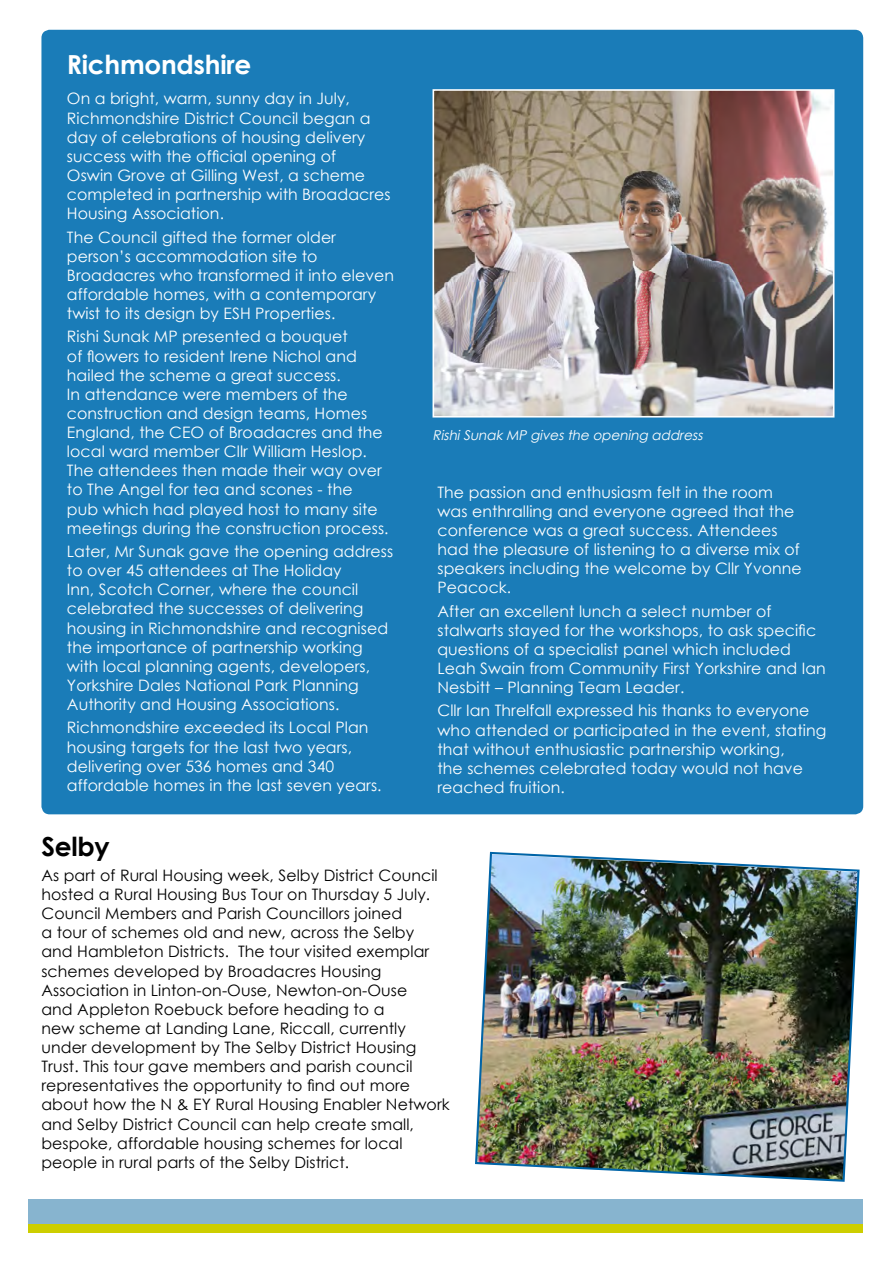
<style>
.page{position:relative;width:893px;height:1263px;background:#fff}
.page>*{position:absolute;margin:0;border:0;box-sizing:border-box;transform-origin:0 0}
.t1{font:700 26.25px "Century Gothic";letter-spacing:-.01em;color:#fff}
.t2{font:700 26.25px "Century Gothic";letter-spacing:-.01em;color:#000}
.t3{font:15.75px/19px "Century Gothic";letter-spacing:.005em;color:#fff}
.t4{font:15.75px/19px "Century Gothic";letter-spacing:.005em;color:#000}
.t5{font:italic 13.5px "Century Gothic";color:#fff}
</style>
<div class="page">
<div style="left:29px;top:1199px;width:834px;height:26px;background:#87b4cf"></div>
<div style="left:29px;top:1225px;width:834px;height:8px;background:#cdce00"></div>
<img style="left:475px;top:851px;width:385px;height:331px">
<div style="left:41px;top:30px;width:822px;height:784px;background:#1a7cb8;border-radius:8px"></div>
<img style="left:435px;top:92px;width:396px;height:322px">
<div style="left:432px;top:89px;width:402px;height:328px;border:2px solid #fff"></div>
<h1 class="t1" style="left:67px;top:44px;width:186px">Richmondshire</h1>
<p class="t3" style="left:67px;top:89px;width:325px">On a bright, warm, sunny day in July, Richmondshire District Council began a day of celebrations of housing delivery success with the official opening of<br>Oswin Grove at Gilling West, a scheme completed in partnership with Broadacres Housing Association.</p>
<p class="t3" style="left:67px;top:227px;width:329px">The Council gifted the former older person’s accommodation site to Broadacres who transformed it into eleven affordable homes, with a contemporary twist to its design by ESH Properties.</p>
<p class="t3" style="left:67px;top:327px;width:323px">Rishi Sunak MP presented a bouquet<br>of flowers to resident Irene Nichol and hailed the scheme a great success.<br>In attendance were members of the construction and design teams, Homes England, the CEO of Broadacres and the local ward member Cllr William Heslop.<br>The attendees then made their way over to The Angel for tea and scones - the<br>pub which had played host to many site meetings during the construction process.</p>
<p class="t3" style="left:67px;top:542px;width:328px">Later, Mr Sunak gave the opening address to over 45 attendees at The Holiday<br>Inn, Scotch Corner, where the council celebrated the successes of delivering housing in Richmondshire and recognised the importance of partnership working with local planning agents, developers, Yorkshire Dales National Park Planning Authority and Housing Associations.</p>
<p class="t3" style="left:67px;top:718px;width:316px">Richmondshire exceeded its Local Plan housing targets for the last two years, delivering over 536 homes and 340 affordable homes in the last seven years.</p>
<h1 class="t2" style="left:41px;top:827px;width:70px">Selby</h1>
<p class="t5" style="left:432px;top:425px;width:275px">RishiSunak MP givesthe opening address</p>
<p class="t3" style="left:437px;top:482px;width:366px">The passion and enthusiasm felt in the room was enthralling and everyone agreed that the conference was a great success. Attendees had the pleasure of listening to a diverse mix of speakers including the welcome by Cllr Yvonne Peacock.</p>
<p class="t3" style="left:437px;top:601px;width:390px">After an excellent lunch a select number of stalwarts stayed for the workshops, to ask specific questions of a specialist panel which included Leah Swain from Community First Yorkshire and Ian Nesbitt – Planning Team Leader.</p>
<p class="t3" style="left:437px;top:701px;width:390px">Cllr Ian Threlfall expressed his thanks to everyone who attended or participated in the event, stating that without enthusiastic partnership working,<br>the schemes celebrated today would not have reached fruition.</p>
<p class="t4" style="left:41px;top:865px;width:410px">As part of Rural Housing week, Selby District Council hosted a Rural Housing Bus Tour on Thursday 5 July.<br>Council Members and Parish Councillors joined<br>a tour of schemes old and new, across the Selby<br>and Hambleton Districts. The tour visited exemplar schemes developed by Broadacres Housing Association in Linton-on-Ouse, Newton-on-Ouse<br>and Appleton Roebuck before heading to a<br>new scheme at Landing Lane, Riccall, currently under development by The Selby District Housing Trust. This tour gave members and parish council representatives the opportunity to find out more about how the N &amp; EY Rural Housing Enabler Network and Selby District Council can help create small, bespoke, affordable housing schemes for local people in rural parts of the Selby District.</p>
</div>
